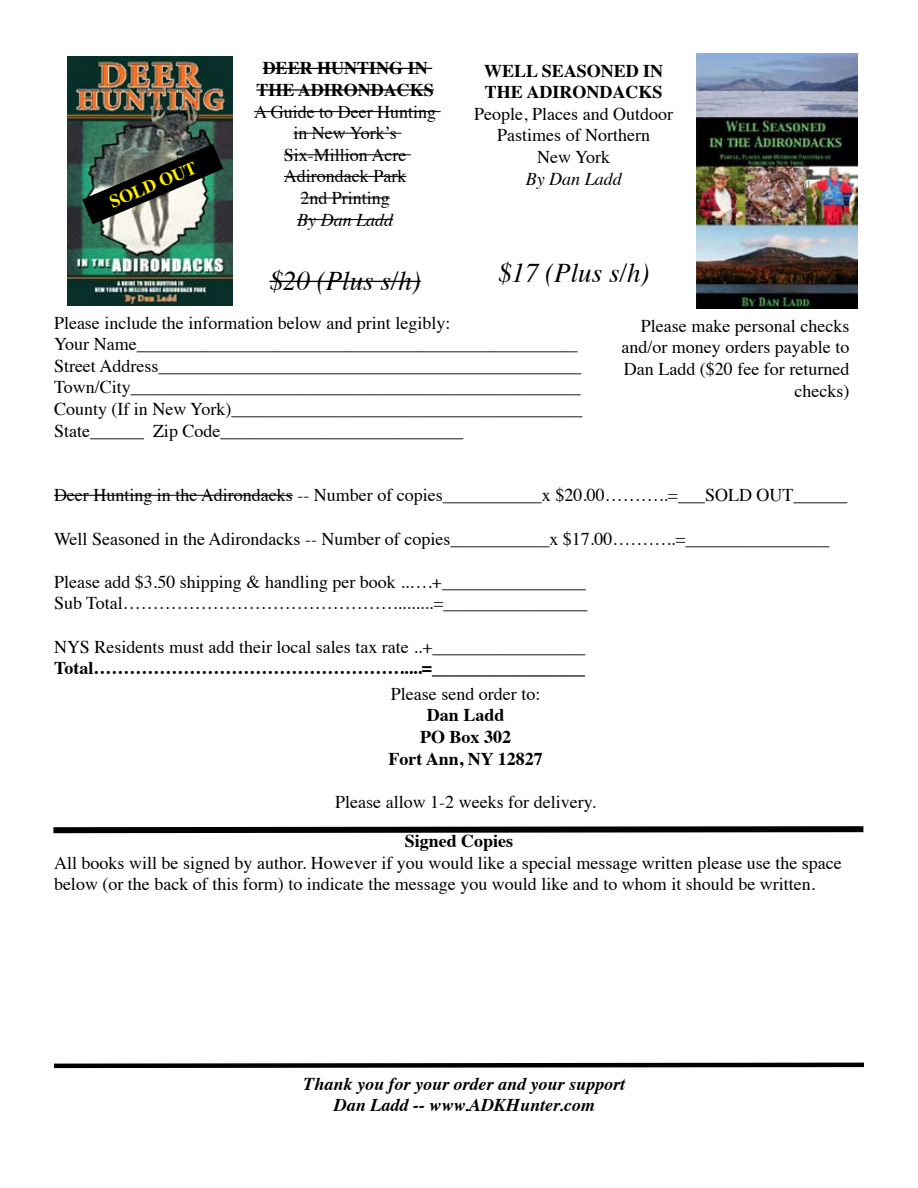
<style>
.page{position:relative;width:918px;height:1188px;background:#fff}
.page>*{position:absolute;margin:0;border:0;box-sizing:border-box;transform-origin:0 0}
.t1{font:italic 27px "Times";color:#000}
.t2{font:18px/21.6px "Times";color:#000}
.t3{font:700 18px/21.6px "Times";color:#000;text-align:center}
.t4{font:italic 700 18px/21.6px "Times";color:#000;text-align:center}
.t5{font:italic 18px "Times";color:#000}
.t6{font:700 18px "Times";color:#fff200}
</style>
<div class="page">
<hr style="left:54px;top:495px;width:239px;height:1px;background:#000">
<img style="left:67px;top:57px;width:165px;height:248px">
<img style="left:696px;top:54px;width:161px;height:254px">
<svg style="left:53px;top:826px;width:811px;height:8px;background:#3f3f3f"></svg>
<svg style="left:54px;top:1062px;width:810px;height:7px"></svg>
<hr style="left:263px;top:68px;width:169px;height:1px;background:#000">
<hr style="left:256px;top:89px;width:178px;height:2px;background:#000">
<hr style="left:254px;top:111px;width:187px;height:1px;background:#000">
<hr style="left:293px;top:133px;width:108px;height:1px;background:#000">
<hr style="left:284px;top:154px;width:127px;height:1px;background:#000">
<hr style="left:284px;top:176px;width:122px;height:1px;background:#000">
<hr style="left:300px;top:198px;width:90px;height:1px;background:#000">
<hr style="left:297px;top:219px;width:96px;height:1px;background:#000">
<hr style="left:269px;top:281px;width:152px;height:1px;background:#000">
<svg style="left:82px;top:144px;width:141px;height:80px;background:#525f57"></svg>
<p class="t6" style="left:104px;top:187px;width:94px;rotate:-23deg">SOLD OUT</p>
<p class="t3" style="left:256px;top:56px;width:179px">DEER HUNTING IN<br>THE ADIRONDACKS</p>
<p class="t2" style="left:254px;top:99px;width:183px;text-align:center">A Guide to Deer Hunting in New York’s<br>Six-Million Acre<br>Adirondack Park<br>2nd Printing</p>
<p class="t5" style="left:297px;top:204px;width:97px">By Dan Ladd</p>
<h1 class="t1" style="left:269px;top:258px;width:153px">$20 (Plus s/h)</h1>
<p class="t3" style="left:484px;top:58px;width:181px;text-align:left">WELL SEASONED IN<br>THE ADIRONDACKS</p>
<p class="t2" style="left:474px;top:101px;width:200px;text-align:center">People, Places and Outdoor<br>Pastimes of Northern<br>New York</p>
<p class="t5" style="left:526px;top:163px;width:97px">By Dan Ladd</p>
<h1 class="t1" style="left:498px;top:249px;width:153px">$17 (Plus s/h)</h1>
<p class="t2" style="left:54px;top:310px;width:530px">Please include the information below and print legibly:<br>Your Name_________________________________________________ Street Address_______________________________________________ Town/City__________________________________________________ County (If in New York)_______________________________________ State______ Zip Code___________________________</p>
<p class="t2" style="left:621px;top:313px;width:229px;text-align:right">Please make personal checks and/or money orders payable to<br>Dan Ladd ($20 fee for returned checks)</p>
<p class="t2" style="left:54px;top:483px;width:795px">Deer Hunting in the Adirondacks -- Number of copies___________x $20.00………..=___SOLD OUT______</p>
<p class="t2" style="left:54px;top:526px;width:777px">Well Seasoned in the Adirondacks -- Number of copies___________x $17.00………..=________________</p>
<p class="t2" style="left:54px;top:569px;width:535px">Please add $3.50 shipping &amp; handling per book ..….+________________<br>Sub Total……………………………………….........=________________</p>
<p class="t2" style="left:54px;top:634px;width:533px">NYS Residents must add their local sales tax rate ..+_________________</p>
<p class="t3" style="left:54px;top:655px;width:533px">Total…………………………………………….....=_________________</p>
<p class="t2" style="left:391px;top:681px;width:151px">Please send order to:</p>
<p class="t3" style="left:388px;top:703px;width:156px">Dan Ladd<br>PO Box 302<br>Fort Ann, NY 12827</p>
<p class="t2" style="left:335px;top:789px;width:262px">Please allow 1-2 weeks for delivery.</p>
<p class="t3" style="left:405px;top:828px;width:110px">Signed Copies</p>
<p class="t2" style="left:54px;top:850px;width:789px">All books will be signed by author. However if you would like a special message written please use the space below (or the back of this form) to indicate the message you would like and to whom it should be written.</p>
<p class="t4" style="left:304px;top:1071px;width:323px">Thank you for your order and your support<br>Dan Ladd -- www.ADKHunter.com</p>
</div>
